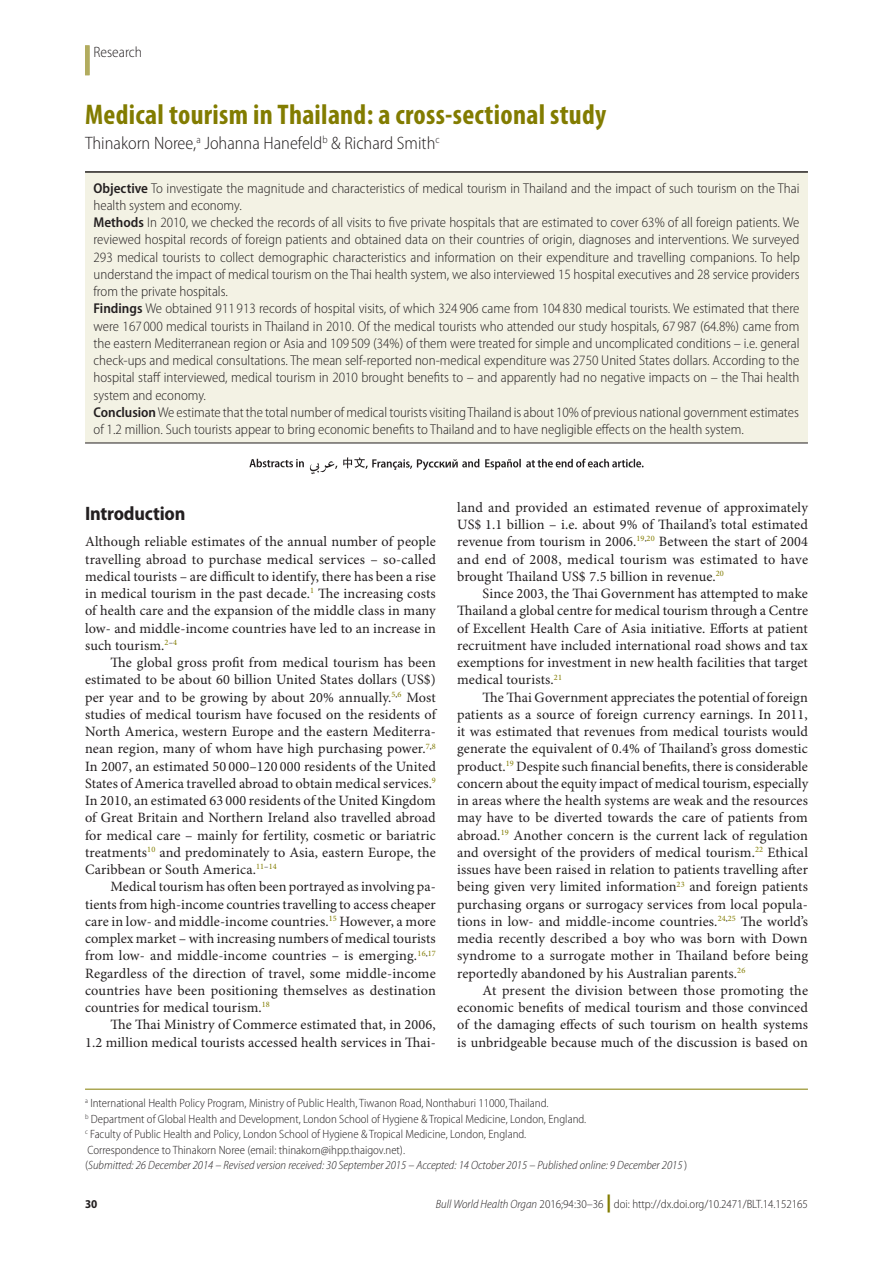
<style>
.page{position:relative;width:893px;height:1263px;background:#fff}
.page>*{position:absolute;margin:0;border:0;box-sizing:border-box;transform-origin:0 0}
.Article_Title{font:700 condensed 28.5px "Myriad Pro";letter-spacing:.01em;color:#827c00}
.Head_1{font:700 semi-condensed 19.5px "Myriad Pro";letter-spacing:-.01em;color:#231f20}
.Authors{font:300 semi-condensed 18px "Myriad Pro";color:#231f20}
.Section_Title{font:300 semi-condensed 15px "Myriad Pro";color:#231f20}
.Para_Ind{font:14.25px/17.2px "Minion Pro";letter-spacing:.01em;color:#231f20;text-align:justify}
.Abstract_No_Ind{font:300 semi-condensed 14.25px/17.2px "Myriad Pro";color:#231f20}
.Para_No_Ind{font:14.25px/17.2px "Minion Pro";letter-spacing:.01em;color:#231f20;text-align:justify}
.Affiliations{font:300 semi-condensed 12px "Myriad Pro";color:#231f20}
.Submission_info{font:italic 300 semi-condensed 12px "Myriad Pro";color:#231f20}
.t1{font:700 semi-condensed 12px "Myriad Pro";color:#231f20}
.s1{font-weight:600}
.s2{font-style:normal}
.s3{font-style:italic}
.s4{font-weight:900;font-stretch:normal;font-size:18px;color:#827c00}
</style>
<div class="page">
<div style="left:85px;top:45px;width:5px;height:30px;background:#b2ac5f"></div>
<div style="left:85px;top:172px;width:723px;height:271px;background:#f3f2e4"></div>
<hr style="left:85px;top:1089px;width:723px;height:1px;background:#827c00">
<hr style="left:85px;top:171px;width:723px;height:2px;background:#231f20">
<hr style="left:85px;top:443px;width:723px;height:1px;background:#231f20">
<svg style="left:310px;top:457px;width:334px;height:17px"></svg>
<svg style="left:249px;top:459px;width:55px;height:8px"></svg>
<p class="Section_Title" style="left:94px;top:44px;width:50px">Research</p>
<p class="Article_Title" style="left:85px;top:98px;width:523px">Medical tourism in Thailand: a cross-sectional study</p>
<p class="Authors" style="left:85px;top:133px;width:356px">Thinakorn Noree,<sup>a</sup> Johanna Hanefeld<sup>b</sup> &amp; Richard Smith<sup>c</sup></p>
<p class="Abstract_No_Ind" style="left:94px;top:179px;width:707px"><span class="s1">Objective</span> To investigate the magnitude and characteristics of medical tourism in Thailand and the impact of such tourism on the Thai health system and economy.</p>
<p class="Abstract_No_Ind" style="left:94px;top:214px;width:708px;text-align:justify"><span class="s1">Methods</span> In 2010, we checked the records of all visits to five private hospitals that are estimated to cover 63% of all foreign patients. We reviewed hospital records of foreign patients and obtained data on their countries of origin, diagnoses and interventions. We surveyed 293 medical tourists to collect demographic characteristics and information on their expenditure and travelling companions. To help understand the impact of medical tourism on the Thai health system, we also interviewed 15 hospital executives and 28 service providers from the private hospitals.</p>
<p class="Abstract_No_Ind" style="left:94px;top:300px;width:707px;text-align:justify"><span class="s1">Findings</span> We obtained 911 913 records of hospital visits, of which 324 906 came from 104 830 medical tourists. We estimated that there were 167 000 medical tourists in Thailand in 2010. Of the medical tourists who attended our study hospitals, 67 987 (64.8%) came from the eastern Mediterranean region or Asia and 109 509 (34%) of them were treated for simple and uncomplicated conditions – i.e. general check-ups and medical consultations. The mean self-reported non-medical expenditure was 2750 United States dollars. According to the hospital staff interviewed, medical tourism in 2010 brought benefits to – and apparently had no negative impacts on – the Thai health system and economy.</p>
<p class="Abstract_No_Ind" style="left:94px;top:404px;width:707px"><span class="s1">Conclusion</span> We estimate that the total number of medical tourists visiting Thailand is about 10% of previous national government estimates of 1.2 million. Such tourists appear to bring economic benefits to Thailand and to have negligible effects on the health system.</p>
<p class="Head_1" style="left:85px;top:503px;width:102px">Introduction</p>
<p class="Para_No_Ind" style="left:85px;top:534px;width:352px">Although reliable estimates of the annual number of people travelling abroad to purchase medical services – so-called medical tourists – are difficult to identify, there has been a rise in medical tourism in the past decade.<sup>1</sup> The increasing costs of health care and the expansion of the middle class in many low- and middle-income countries have led to an increase in such tourism.<sup>2</sup><sup>–</sup><sup>4</sup></p>
<p class="Para_Ind" style="left:85px;top:654px;width:352px;text-indent:26px">The global gross profit from medical tourism has been estimated to be about 60 billion United States dollars (US$) per year and to be growing by about 20% annually.<sup>5</sup><sup>,</sup><sup>6</sup> Most studies of medical tourism have focused on the residents of North America, western Europe and the eastern Mediterra&shy;nean region, many of whom have high purchasing power.<sup>7</sup><sup>,</sup><sup>8<br></sup>In 2007, an estimated 50 000–120 000 residents of the United States of America travelled abroad to obtain medical services.<sup>9<br></sup>In 2010, an estimated 63 000 residents of the United Kingdom of Great Britain and Northern Ireland also travelled abroad for medical care – mainly for fertility, cosmetic or bariatric treatments<sup>10</sup> and predominately to Asia, eastern Europe, the Caribbean or South America.<sup>11</sup><sup>–</sup><sup>14</sup></p>
<p class="Para_Ind" style="left:85px;top:879px;width:352px;text-indent:26px">Medical tourism has often been portrayed as involving pa&shy;tients from high-income countries travelling to access cheaper care in low- and middle-income countries.<sup>15</sup> However, a more complex market – with increasing numbers of medical tourists from low- and middle-income countries – is emerging.<sup>16</sup><sup>,</sup><sup>17<br></sup>Regardless of the direction of travel, some middle-income countries have been positioning themselves as destination countries for medical tourism.<sup>18</sup></p>
<p class="Para_Ind" style="left:85px;top:1017px;width:352px;text-align:right">The Thai Ministry of Commerce estimated that, in 2006,<br>1.2 million medical tourists accessed health services in Thai-</p>
<p class="Para_Ind" style="left:457px;top:499px;width:352px">land and provided an estimated revenue of approximately US$ 1.1 billion – i.e. about 9% of Thailand’s total estimated revenue from tourism in 2006.<sup>19</sup><sup>,</sup><sup>20</sup> Between the start of 2004 and end of 2008, medical tourism was estimated to have brought Thailand US$ 7.5 billion in revenue.<sup>20</sup></p>
<p class="Para_Ind" style="left:457px;top:585px;width:352px;text-indent:26px">Since 2003, the Thai Government has attempted to make Thailand a global centre for medical tourism through a Centre of Excellent Health Care of Asia initiative. Efforts at patient recruitment have included international road shows and tax exemptions for investment in new health facilities that target medical tourists.<sup>21</sup></p>
<p class="Para_Ind" style="left:457px;top:689px;width:353px;text-indent:26px">The Thai Government appreciates the potential of foreign patients as a source of foreign currency earnings. In 2011, it was estimated that revenues from medical tourists would generate the equivalent of 0.4% of Thailand’s gross domestic product.<sup>19</sup> Despite such financial benefits, there is considerable concern about the equity impact of medical tourism, especially in areas where the health systems are weak and the resources may have to be diverted towards the care of patients from abroad.<sup>19</sup> Another concern is the current lack of regulation and oversight of the providers of medical tourism.<sup>22</sup> Ethical issues have been raised in relation to patients travelling after being given very limited information<sup>23</sup> and foreign patients purchasing organs or surrogacy services from local popula&shy;tions in low- and middle-income countries.<sup>24</sup><sup>,</sup><sup>25</sup> The world’s media recently described a boy who was born with Down syndrome to a surrogate mother in Thailand before being reportedly abandoned by his Australian parents.<sup>26</sup></p>
<p class="Para_Ind" style="left:457px;top:982px;width:352px;text-indent:26px">At present the division between those promoting the economic benefits of medical tourism and those convinced of the damaging effects of such tourism on health systems is unbridgeable because much of the discussion is based on</p>
<p class="Affiliations" style="left:85px;top:1096px;width:465px"><sup>a</sup> International Health Policy Program, Ministry of Public Health, Tiwanon Road, Nonthaburi 11000, Thailand.</p>
<p class="Affiliations" style="left:85px;top:1112px;width:503px"><sup>b</sup> Department of Global Health and Development, London School of Hygiene &amp; Tropical Medicine, London, England.</p>
<p class="Affiliations" style="left:85px;top:1128px;width:443px"><sup>c</sup> Faculty of Public Health and Policy, London School of Hygiene &amp; Tropical Medicine, London, England.</p>
<p class="Affiliations" style="left:87px;top:1143px;width:319px">Correspondence to Thinakorn Noree (email: thinakorn@ihpp.thaigov.net).</p>
<p class="Submission_info" style="left:85px;top:1159px;width:604px"><span class="s2">(</span>Submitted: 26 December 2014 – Revised version received: 30 September 2015 – Accepted: 14 October 2015 – Published online: 9 December 2015 <span class="s2">)</span></p>
<p class="t1" style="left:85px;top:1197px;width:14px">30</p>
<p class="Affiliations" style="left:436px;top:1198px;width:374px"><span class="s3">Bull World Health Organ</span> 2016;94:30–36 <span class="s4">|</span> doi: http://dx.doi.org/10.2471/BLT.14.152165</p>
</div>
